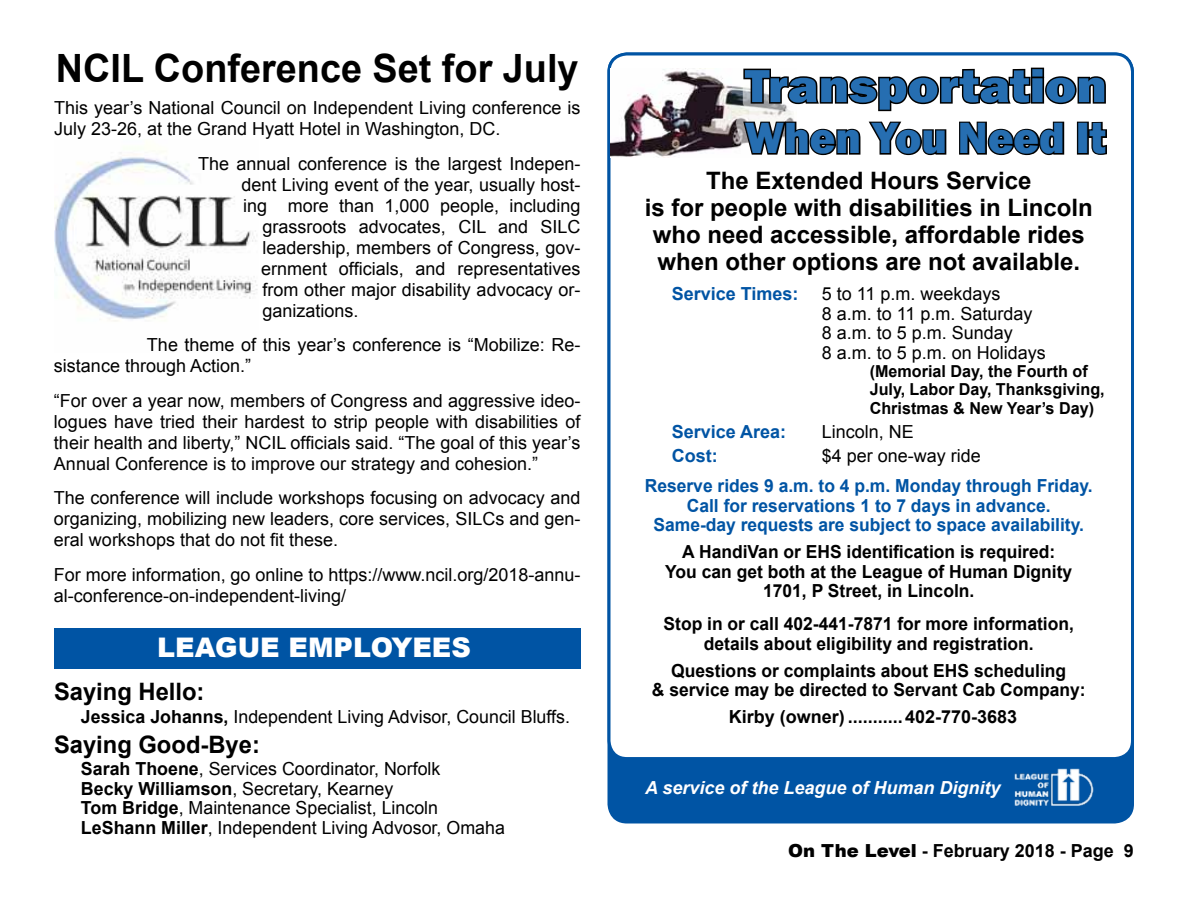
<style>
.page{position:relative;width:1188px;height:918px;background:#fff}
.page>*{position:absolute;margin:0;border:0;box-sizing:border-box;transform-origin:0 0}
.t1{font:800 48px "Franklin Gothic";color:#266eb1;scale:1.09 1}
.t2{font:800 45px "Franklin Gothic";color:#266eb1}
.t3{font:700 39px "Arial";color:#000}
.t4{font:900 27px "Arial";color:#fff}
.t5{font:700 24px/27px "Arial";color:#000;text-align:center}
.t6{font:18px/21px "Arial";color:#000}
.t7{font:700 18px/19.5px "Arial";color:#000;text-align:center}
.t8{font:700 18px/19.5px "Arial";color:#0054a4;text-align:center}
.t9{font:italic 700 18px "Arial";color:#fff}
.t10{font:700 16.5px/18px "Arial";color:#000}
.s1{font-weight:700}
.s2{font-weight:900}
</style>
<div class="page">
<img style="left:54px;top:151px;width:204px;height:171px">
<div style="left:54px;top:628px;width:527px;height:41px;background:#0054a4"></div>
<div style="left:609px;top:54px;width:523px;height:768px;background:#0054a4;border-radius:18px"></div>
<div style="left:609px;top:54px;width:523px;height:705px;background:#fff;border-radius:18px"></div>
<div style="left:608px;top:52px;width:526px;height:708px;border:3px solid #0054a4;border-radius:18px"></div>
<img style="left:611px;top:69px;width:125px;height:89px">
<svg style="left:741px;top:67px;width:366px;height:89px"></svg>
<img style="left:1014px;top:768px;width:80px;height:38px">
<h3 class="t3" style="left:56px;top:43px;width:524px">NCIL Conference Set for July</h3>
<p class="t6" style="left:54px;top:98px;width:528px">This year’s National Council on Independent Living conference is<br>July 23-26, at the Grand Hyatt Hotel in Washington, DC.</p>
<p class="t6" style="left:198px;top:153px;width:384px">The annual conference is the largest Indepen-</p>
<p class="t6" style="left:242px;top:174px;width:340px">dent Living event of the year, usually host-</p>
<p class="t6" style="left:243px;top:195px;width:339px">ing more than 1,000 people, including</p>
<p class="t6" style="left:262px;top:216px;width:319px">grassroots advocates, CIL and SILC</p>
<p class="t6" style="left:262px;top:237px;width:319px">leadership, members of Congress, gov-</p>
<p class="t6" style="left:261px;top:258px;width:321px">ernment officials, and representatives</p>
<p class="t6" style="left:262px;top:279px;width:319px">from other major disability advocacy or-</p>
<p class="t6" style="left:262px;top:300px;width:98px">ganizations.</p>
<p class="t6" style="left:54px;top:335px;width:528px;text-indent:93px">The theme of this year’s conference is “Mobilize: Re&shy;sistance through Action.”</p>
<p class="t6" style="left:54px;top:390px;width:528px;text-align:justify">“For over a year now, members of Congress and aggressive ideo&shy;logues have tried their hardest to strip people with disabilities of their health and liberty,” NCIL officials said. “The goal of this year’s Annual Conference is to improve our strategy and cohesion.”</p>
<p class="t6" style="left:54px;top:488px;width:528px;text-align:justify">The conference will include workshops focusing on advocacy and organizing, mobilizing new leaders, core services, SILCs and gen&shy;eral workshops that do not fit these.</p>
<p class="t6" style="left:54px;top:564px;width:528px">For more information, go online to https://www.ncil.org/2018-annu&shy;al-conference-on-independent-living/</p>
<h3 class="t4" style="left:157px;top:627px;width:315px">LEAGUE EMPLOYEES</h3>
<h3 class="t5" style="left:54px;top:679px;width:152px">Saying Hello:</h3>
<p class="t6" style="left:81px;top:706px;width:490px"><span class="s1">Jessica Johanns,</span> Independent Living Advisor, Council Bluffs.</p>
<h3 class="t5" style="left:54px;top:731px;width:207px">Saying Good-Bye:</h3>
<p class="t6" style="left:81px;top:759px;width:425px;line-height:19.5px"><span class="s1">Sarah Thoene</span>, Services Coordinator, Norfolk<br><span class="s1">Becky Williamson</span>, Secretary, Kearney<br><span class="s1">Tom Bridge</span>, Maintenance Specialist, Lincoln <span class="s1">LeShann Miller</span>, Independent Living Advosor, Omaha</p>
<h1 class="t1" style="left:745px;top:55px;width:334px">Transportation</h1>
<h2 class="t2" style="left:745px;top:109px;width:363px">When You Need It</h2>
<h3 class="t5" style="left:645px;top:168px;width:450px">The Extended Hours Service<br>is for people with disabilities in Lincoln who need accessible, affordable rides when other options are not available.</h3>
<p class="t8" style="left:672px;top:285px;width:128px">Service Times:</p>
<p class="t6" style="left:822px;top:284px;width:226px;line-height:19.5px">5 to 11 p.m. weekdays<br>8 a.m. to 11 p.m. Saturday<br>8 a.m. to 5 p.m. Sunday<br>8 a.m. to 5 p.m. on Holidays</p>
<p class="t10" style="left:870px;top:362px;width:236px">(Memorial Day, the Fourth of<br>July, Labor Day, Thanksgiving,</p>
<p class="t10" style="left:870px;top:400px;width:226px">Christmas &amp; New Year’s Day)</p>
<p class="t8" style="left:672px;top:423px;width:116px">Service Area:</p>
<p class="t6" style="left:822px;top:422px;width:94px">Lincoln, NE</p>
<p class="t8" style="left:672px;top:447px;width:47px">Cost:</p>
<p class="t6" style="left:822px;top:446px;width:161px">$4 per one-way ride</p>
<p class="t8" style="left:645px;top:477px;width:449px">Reserve rides 9 a.m. to 4 p.m. Monday through Friday.<br>Call for reservations 1 to 7 days in advance.<br>Same-day requests are subject to space availability.</p>
<p class="t7" style="left:665px;top:543px;width:409px">A HandiVan or EHS identification is required:<br>You can get both at the League of Human Dignity<br>1701, P Street, in Lincoln.</p>
<p class="t7" style="left:664px;top:615px;width:412px">Stop in or call 402-441-7871 for more information, details about eligibility and registration.</p>
<p class="t7" style="left:652px;top:661px;width:435px">Questions or complaints about EHS scheduling<br>&amp; service may be directed to Servant Cab Company:</p>
<p class="t7" style="left:729px;top:708px;width:290px">Kirby (owner) ...........402-770-3683</p>
<p class="t9" style="left:645px;top:776px;width:357px">A service of the League of Human Dignity</p>
<p class="t7" style="left:788px;top:841px;width:347px"><span class="s2">On The Level</span> - February 2018 - Page 9</p>
</div>
